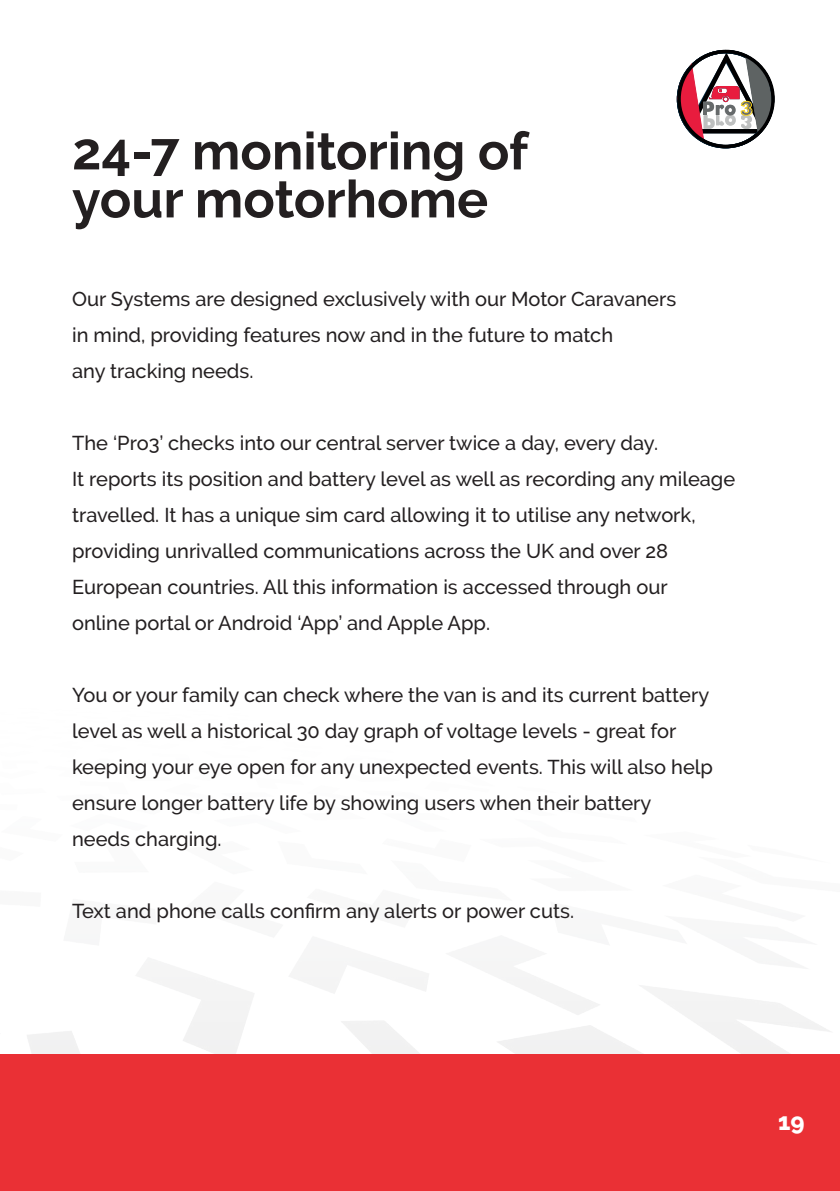
<style>
.page{position:relative;width:840px;height:1191px;background:#fff}
.page>*{position:absolute;margin:0;border:0;box-sizing:border-box;transform-origin:0 0}
.t1{font:700 52px/48px "Raleway";color:#231f20}
.t2{font:700 24px "Eagle";color:#fff}
.t3{font:800 24px "Raleway";color:#fff}
.t4{font:500 20px/36px "Raleway";color:#231f20}
</style>
<div class="page">
<div style="left:0;top:1054px;width:839px;height:137px;background:#ea3035"></div>
<svg style="left:676px;top:49px;width:99px;height:92px"></svg>
<h1 class="t1" style="left:72px;top:127px;width:457px">24-7 monitoring of your motorhome</h1>
<p class="t4" style="left:72px;top:280px;width:605px">Our Systems are designed exclusively with our Motor Caravaners in mind, providing features now and in the future to match<br>any tracking needs.</p>
<p class="t4" style="left:72px;top:424px;width:664px">The ‘Pro3’ checks into our central server twice a day, every day.<br>It reports its position and battery level as well as recording any mileage travelled. It has a unique sim card allowing it to utilise any network, providing unrivalled communications across the UK and over 28<br>European countries. All this information is accessed through our<br>online portal or Android ‘App’ and Apple App.</p>
<p class="t4" style="left:72px;top:676px;width:642px">You or your family can check where the van is and its current battery level as well a historical 30 day graph of voltage levels - great for keeping your eye open for any unexpected events. This will also help ensure longer battery life by showing users when their battery needs charging.</p>
<p class="t4" style="left:72px;top:892px;width:503px">Text and phone calls confirm any alerts or power cuts.</p>
<p class="t2" style="left:778px;top:1102px;width:27px">19</p>
<p class="t3" style="left:777px;top:1107px;width:28px">19</p>
</div>
